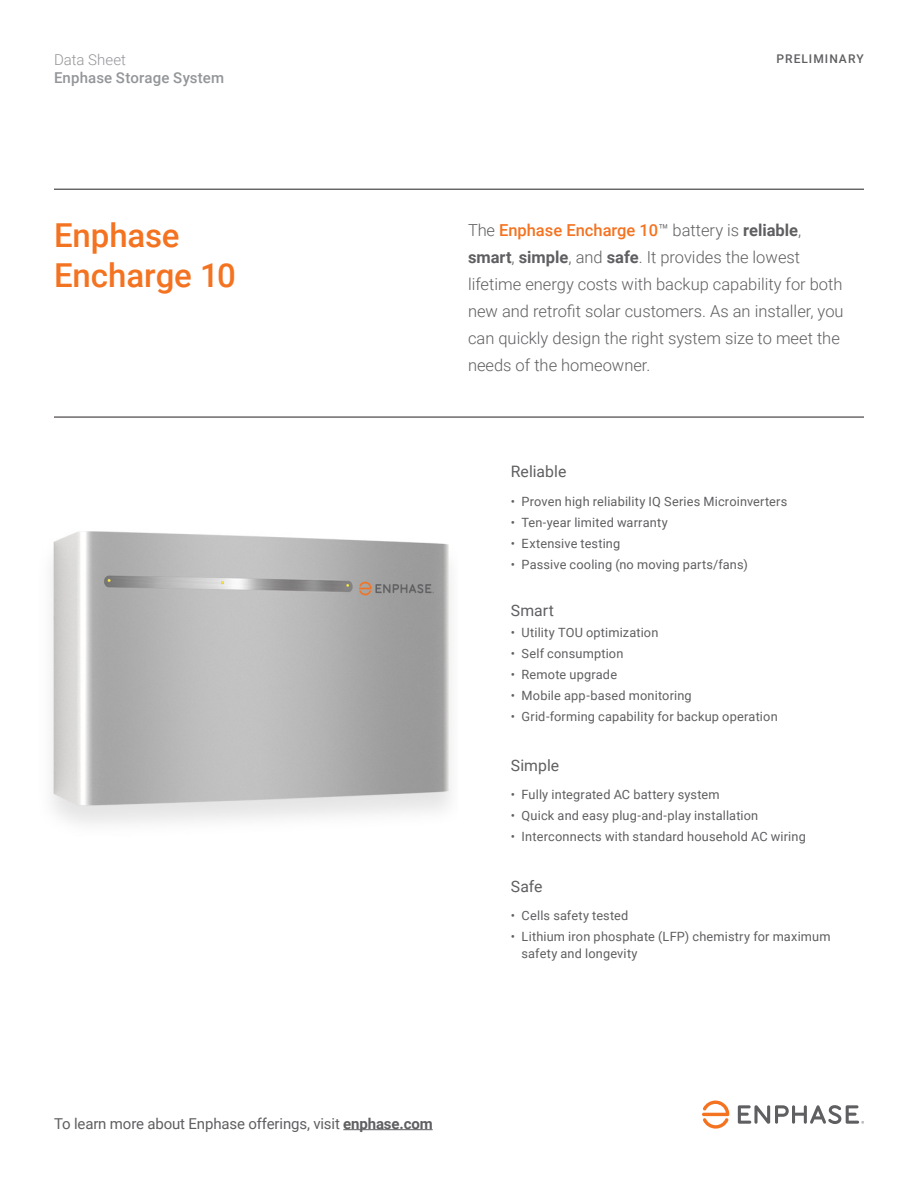
<style>
.page{position:relative;width:918px;height:1188px;background:#fff}
.page>*{position:absolute;margin:0;border:0;box-sizing:border-box;transform-origin:0 0}
.DS-Headline_Product{font:500 33px/39.6px "Roboto";color:#f47321}
.DS-Intro{font:300 16.5px/27px "Roboto";color:#5f5f62}
.DS-Features_Header{font:15.75px "Roboto";letter-spacing:.005em;color:#5f5f62}
.DS_-_Bullets{font:15.75px "Roboto";letter-spacing:.01em;color:#5f5f62}
.DS-Call_to_action{font:15px "Roboto";letter-spacing:-.01em;color:#5f5f62}
.DS-_Category_Heading{font:500 15px "Roboto";letter-spacing:.01em;color:#939598}
.DS-Publication_ID{font:300 15px "Roboto";color:#939598}
.DS_-_Bullets-2{font:12.75px/16.5px "Roboto";letter-spacing:.015em;color:#5f5f62}
.DS-Table_headrow{font:500 12px "Roboto";letter-spacing:.085em;color:#5f5f62}
.s1{font-weight:500;color:#f47321}
.s2{font-weight:700}
</style>
<div class="page">
<svg style="left:702px;top:1101px;width:27px;height:28px"></svg>
<svg style="left:738px;top:1105px;width:126px;height:19px"></svg>
<hr style="left:54px;top:189px;width:810px;height:1px;background:#231f20">
<hr style="left:54px;top:417px;width:810px;height:1px;background:#231f20">
<hr style="left:343px;top:1129px;width:90px;height:1px;background:#5f5f62">
<img style="left:50px;top:531px;width:401px;height:293px">
<p class="DS-Publication_ID" style="left:54px;top:49px;width:74px">Data Sheet</p>
<p class="DS-_Category_Heading" style="left:54px;top:67px;width:172px">Enphase Storage System</p>
<p class="DS-Headline_Product" style="left:54px;top:215px;width:183px">Enphase<br>Encharge 10</p>
<p class="DS-Table_headrow" style="left:776px;top:50px;width:89px">PRELIMINARY</p>
<p class="DS-Intro" style="left:468px;top:216px;width:377px">The <span class="s1">Enphase Encharge 10</span>™ battery is <span class="s2">reliable</span>, <span class="s2">smart</span>, <span class="s2">simple</span>, and <span class="s2">safe</span>. It provides the lowest lifetime energy costs with backup capability for both new and retrofit solar customers. As an installer, you can quickly design the right system size to meet the needs of the homeowner.</p>
<p class="DS-Features_Header" style="left:511px;top:461px;width:57px">Reliable</p>
<p class="DS_-_Bullets-2" style="left:511px;top:493px;width:278px">• Proven high reliability IQ Series Microinverters</p>
<p class="DS_-_Bullets-2" style="left:511px;top:514px;width:158px">• Ten-year limited warranty</p>
<p class="DS_-_Bullets-2" style="left:511px;top:535px;width:111px">• Extensive testing</p>
<p class="DS_-_Bullets-2" style="left:511px;top:556px;width:238px">• Passive cooling (no moving parts/fans)</p>
<p class="DS_-_Bullets" style="left:511px;top:599px;width:45px">Smart</p>
<p class="DS_-_Bullets-2" style="left:511px;top:623px;width:149px">• Utility TOU optimization</p>
<p class="DS_-_Bullets-2" style="left:511px;top:644px;width:114px">• Self consumption</p>
<p class="DS_-_Bullets-2" style="left:511px;top:665px;width:108px">• Remote upgrade</p>
<p class="DS_-_Bullets-2" style="left:511px;top:686px;width:182px">• Mobile app-based monitoring</p>
<p class="DS_-_Bullets-2" style="left:511px;top:707px;width:268px">• Grid-forming capability for backup operation</p>
<p class="DS-Features_Header" style="left:511px;top:754px;width:50px">Simple</p>
<p class="DS_-_Bullets-2" style="left:511px;top:786px;width:210px">• Fully integrated AC battery system</p>
<p class="DS_-_Bullets-2" style="left:511px;top:807px;width:249px">• Quick and easy plug-and-play installation</p>
<p class="DS_-_Bullets-2" style="left:511px;top:828px;width:297px">• Interconnects with standard household AC wiring</p>
<p class="DS-Features_Header" style="left:511px;top:875px;width:33px">Safe</p>
<p class="DS_-_Bullets-2" style="left:511px;top:907px;width:119px">• Cells safety tested</p>
<p class="DS_-_Bullets-2" style="left:522px;top:928px;width:311px;text-indent:-11px">• Lithium iron phosphate (LFP) chemistry for maximum safety and longevity</p>
<p class="DS-Call_to_action" style="left:54px;top:1113px;width:380px">To learn more about Enphase offerings, visit <span class="s2">enphase.com</span></p>
</div>
